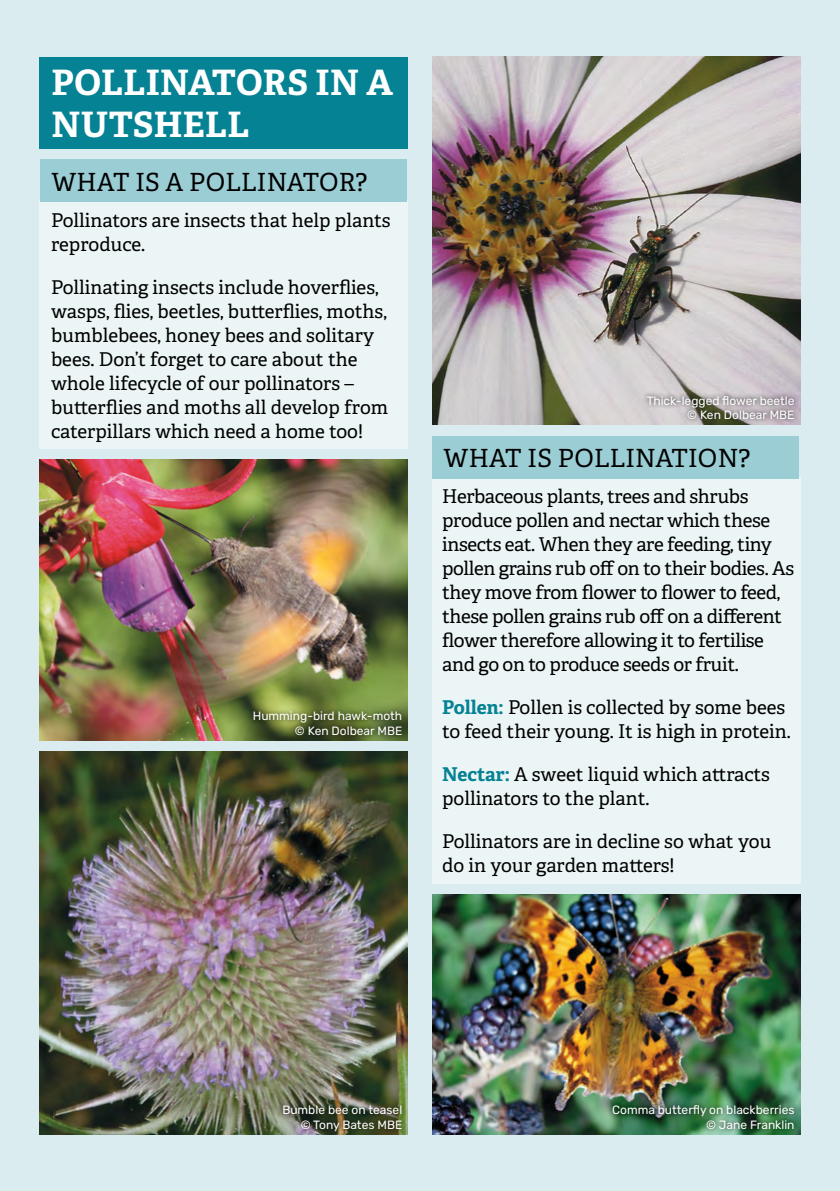
<style>
.page{position:relative;width:840px;height:1191px;background:#fff}
.page>*{position:absolute;margin:0;border:0;box-sizing:border-box;transform-origin:0 0}
.Adelle_Main_heading{font:700 35px/42px "Adelle";letter-spacing:.01em;color:#fff}
.Adelle_sub_heading{font:25px "Adelle";letter-spacing:.01em;color:#000}
.Adelle_body{font:19px/24px "Adelle";letter-spacing:-.005em;color:#000}
.Myriad_photo_cred_drop{font:12px/14.4px "Rubik";color:#fff;text-align:right}
.s1{font-weight:700;color:#058293}
</style>
<div class="page">
<div style="left:0;top:0;width:839px;height:1191px;background:#daecef"></div>
<div style="left:432px;top:477px;width:367px;height:406px;background:#ebf5f6"></div>
<div style="left:432px;top:436px;width:366px;height:42px;background:#9bcdd4"></div>
<div style="left:40px;top:57px;width:368px;height:91px;background:#058293"></div>
<div style="left:40px;top:201px;width:368px;height:248px;background:#ebf5f6"></div>
<div style="left:40px;top:160px;width:366px;height:42px;background:#9bcdd4"></div>
<img style="left:432px;top:895px;width:367px;height:239px">
<div style="left:607px;top:1100px;width:192px;height:33px;background:#000;opacity:.75"></div>
<img style="left:432px;top:57px;width:367px;height:368px">
<div style="left:641px;top:391px;width:157px;height:33px;background:#000;opacity:.75"></div>
<img style="left:40px;top:460px;width:368px;height:280px">
<img style="left:40px;top:751px;width:368px;height:383px">
<div style="left:248px;top:706px;width:158px;height:33px;background:#000;opacity:.75"></div>
<div style="left:277px;top:1100px;width:129px;height:36px;background:#000;opacity:.75"></div>
<p class="Adelle_Main_heading" style="left:51px;top:62px;width:343px">POLLINATORS IN A<br>NUTSHELL</p>
<p class="Adelle_sub_heading" style="left:51px;top:166px;width:317px">WHAT IS A POLLINATOR?</p>
<p class="Adelle_body" style="left:51px;top:208px;width:341px">Pollinators are insects that help plants reproduce.</p>
<p class="Adelle_body" style="left:51px;top:275px;width:338px">Pollinating insects include hoverflies, wasps, flies, beetles, butterflies, moths, bumblebees, honey bees and solitary bees. Don’t forget to care about the whole lifecycle of our pollinators – butterflies and moths all develop from caterpillars which need a home too!</p>
<p class="Myriad_photo_cred_drop" style="left:253px;top:709px;width:151px">Humming-bird hawk-moth © Ken Dolbear MBE</p>
<p class="Myriad_photo_cred_drop" style="left:646px;top:394px;width:149px">Thick-legged flower beetle</p>
<p class="Myriad_photo_cred_drop" style="left:686px;top:408px;width:109px">© Ken Dolbear MBE</p>
<p class="Adelle_sub_heading" style="left:443px;top:443px;width:308px">WHAT IS POLLINATION?</p>
<p class="Adelle_body" style="left:442px;top:484px;width:353px">Herbaceous plants, trees and shrubs produce pollen and nectar which these insects eat. When they are feeding, tiny pollen grains rub off on to their bodies. As they move from flower to flower to feed, these pollen grains rub off on a different flower therefore allowing it to fertilise and go on to produce seeds or fruit.</p>
<p class="Adelle_body" style="left:442px;top:695px;width:350px"><span class="s1">Pollen:</span> Pollen is collected by some bees to feed their young. It is high in protein.</p>
<p class="Adelle_body" style="left:442px;top:762px;width:329px"><span class="s1">Nectar:</span> A sweet liquid which attracts pollinators to the plant.</p>
<p class="Adelle_body" style="left:442px;top:829px;width:330px">Pollinators are in decline so what you do in your garden matters!</p>
<p class="Myriad_photo_cred_drop" style="left:282px;top:1103px;width:121px">Bumble bee on teasel © Tony Bates MBE</p>
<p class="Myriad_photo_cred_drop" style="left:611px;top:1103px;width:184px">Comma butterfly on blackberries</p>
<p class="Myriad_photo_cred_drop" style="left:705px;top:1117px;width:90px">© Jane Franklin</p>
</div>
